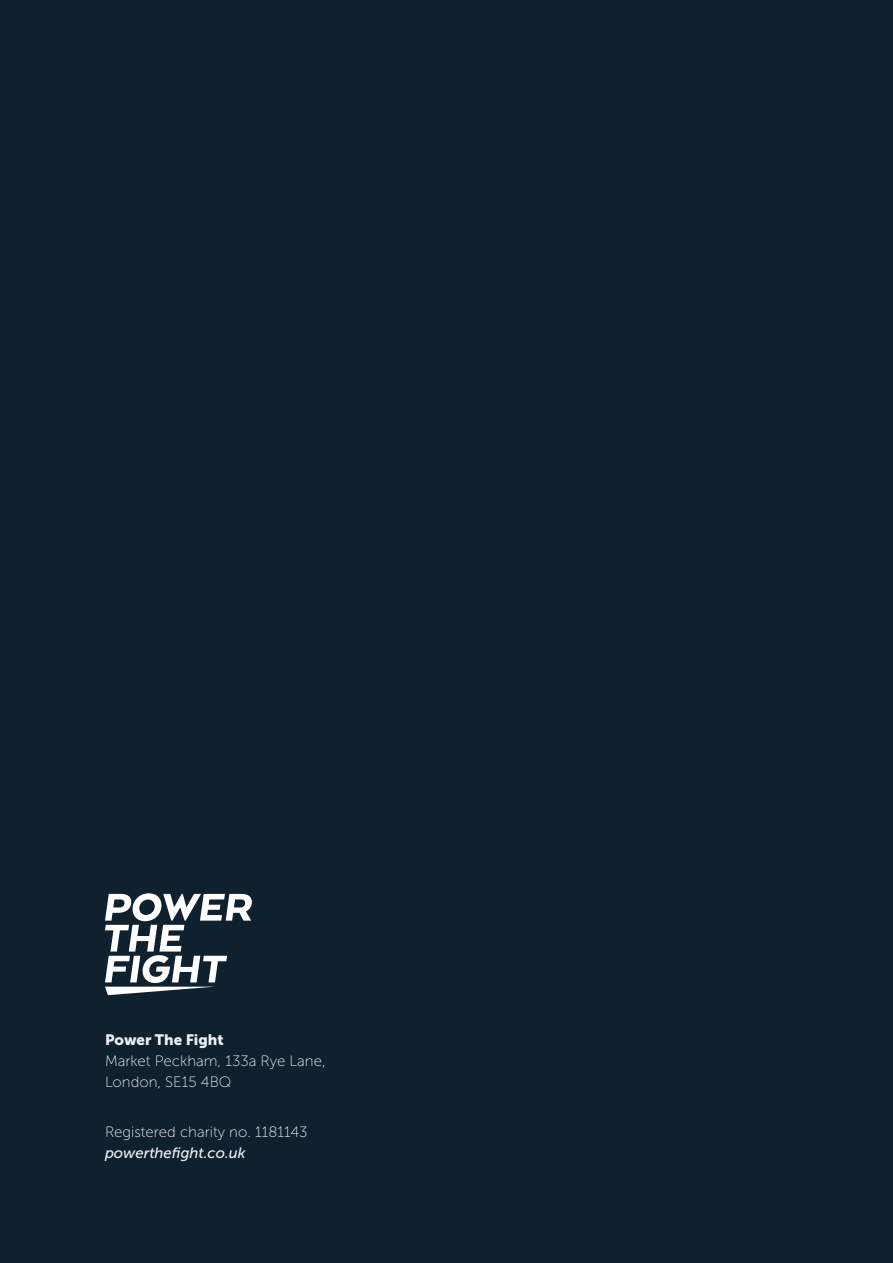
<style>
.page{position:relative;width:893px;height:1263px;background:#0f202e}
.page>*{position:absolute;margin:0;border:0;box-sizing:border-box;transform-origin:0 0}
.t1{font:15px/21px "Museo Sans 100";color:#ecf0f4}
.t2{font:italic 15px "Museo Sans 500";color:#ecf0f4}
.t3{font:15px "Museo Sans 900";color:#ecf0f4}
</style>
<div class="page">
<svg style="left:105px;top:893px;width:147px;height:102px"></svg>
<p class="t3" style="left:105px;top:1031px;width:120px">Power The Fight</p>
<p class="t1" style="left:105px;top:1050px;width:222px">Market Peckham, 133a Rye Lane,<br>London, SE15 4BQ</p>
<p class="t1" style="left:105px;top:1121px;width:204px">Registered charity no. 1181143</p>
<p class="t2" style="left:105px;top:1144px;width:142px">powerthefight.co.uk</p>
</div>
